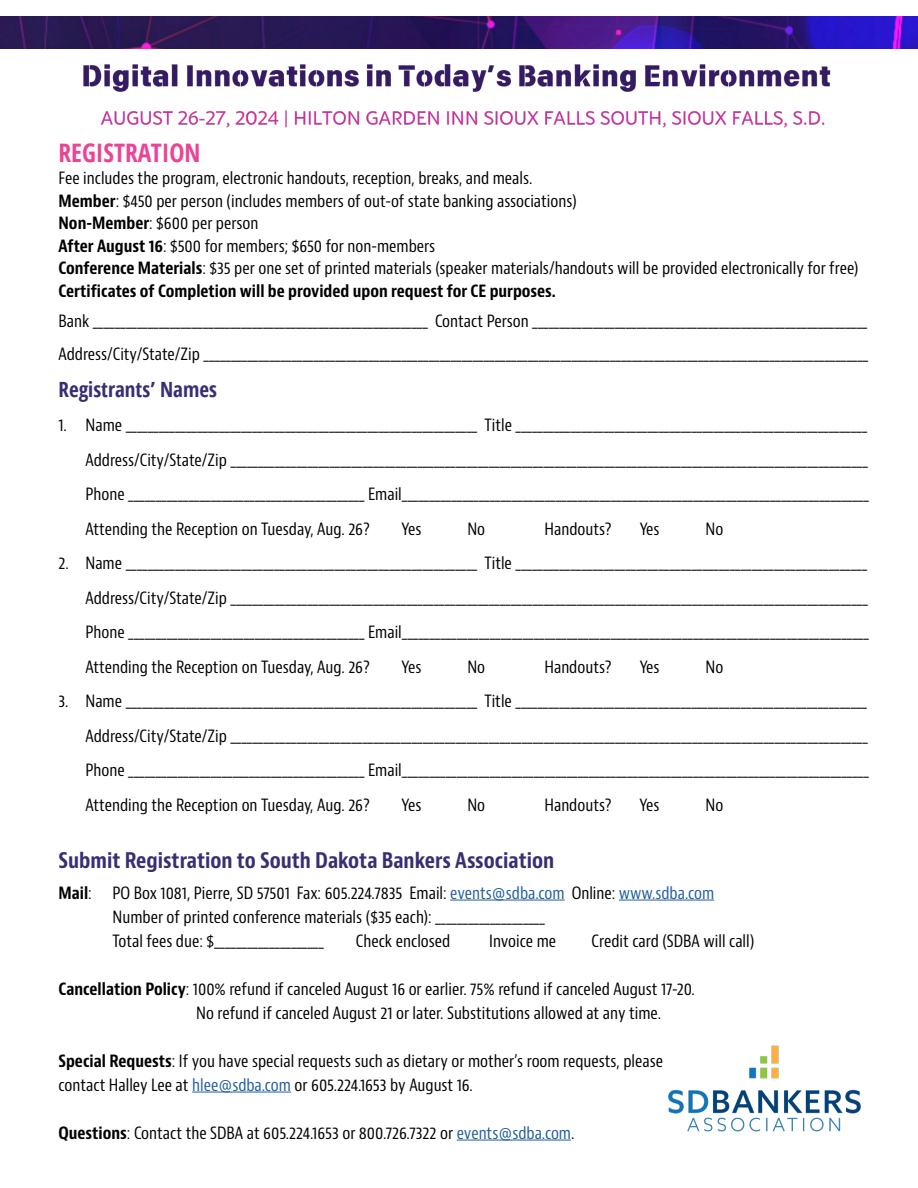
<style>
.page{position:relative;width:918px;height:1188px;background:#fff}
.page>*{position:absolute;margin:0;border:0;box-sizing:border-box;transform-origin:0 0}
.t1{font:700 condensed 25.5px "Open Sans";color:#eb4497}
.t2{font:700 condensed 21px "Bernino Sans";color:#382f73}
.t3{font:700 condensed 21px "Open Sans";color:#382f73}
.t4{font:condensed 16.5px/34.5px "Bernino Sans";color:#000}
.t5{font:700 condensed 16.5px "Bernino Sans";color:#000}
.s1{font-weight:700}
.s2{font-weight:400}
.s3{color:#215e9e}
</style>
<div class="page">
<hr style="left:450px;top:900px;width:115px;height:1px;background:#215e9e">
<hr style="left:619px;top:900px;width:95px;height:1px;background:#215e9e">
<hr style="left:192px;top:1092px;width:99px;height:1px;background:#215e9e">
<hr style="left:457px;top:1140px;width:114px;height:1px;background:#215e9e">
<img style="left:668px;top:1045px;width:193px;height:87px">
<img style="left:83px;top:64px;width:748px;height:64px">
<img style="left:0;top:16px;width:918px;height:33px">
<h1 class="t1" style="left:59px;top:135px;width:143px">REGISTRATION</h1>
<p class="t4" style="left:59px;top:168px;width:801px;line-height:22.5px">Fee includes the program, electronic handouts, reception, breaks, and meals.<br><span class="s1">Member</span>: $450 per person (includes members of out-of state banking associations)<br><span class="s1">Non-Member</span>: $600 per person<br><span class="s1">After August 16</span>: $500 for members; $650 for non-members<br><span class="s1">Conference Materials</span>: $35 per one set of printed materials (speaker materials/handouts will be provided electronically for free)<br><span class="s1">Certificates of Completion will be provided upon request for CE purposes.</span></p>
<p class="t4" style="left:59px;top:305px;width:811px;line-height:33px">Bank _____________________________________________________________ Contact Person _____________________________________________________________<br>Address/City/State/Zip _________________________________________________________________________________________________________________________</p>
<p class="t3" style="left:59px;top:374px;width:160px">Registrants’ Names</p>
<p class="t4" style="left:86px;top:408px;width:785px;text-align:justify;text-indent:-27px">1. Name ________________________________________________________________ Title ________________________________________________________________ Address/City/State/Zip ____________________________________________________________________________________________________________________ Phone ___________________________________________ Email_____________________________________________________________________________________ Attending the Reception on Tuesday, Aug. 26?</p>
<p class="t4" style="left:402px;top:512px;width:21px">Yes</p>
<p class="t4" style="left:467px;top:512px;width:19px">No</p>
<p class="t4" style="left:545px;top:512px;width:68px">Handouts?</p>
<p class="t4" style="left:640px;top:512px;width:21px">Yes</p>
<p class="t4" style="left:706px;top:512px;width:19px">No</p>
<p class="t4" style="left:86px;top:546px;width:785px;text-align:justify;text-indent:-27px">2. Name ________________________________________________________________ Title ________________________________________________________________ Address/City/State/Zip ____________________________________________________________________________________________________________________ Phone ___________________________________________ Email_____________________________________________________________________________________ Attending the Reception on Tuesday, Aug. 26?</p>
<p class="t4" style="left:402px;top:650px;width:21px">Yes</p>
<p class="t4" style="left:467px;top:650px;width:19px">No</p>
<p class="t4" style="left:545px;top:650px;width:68px">Handouts?</p>
<p class="t4" style="left:640px;top:650px;width:21px">Yes</p>
<p class="t4" style="left:706px;top:650px;width:19px">No</p>
<p class="t4" style="left:85px;top:684px;width:785px;text-align:justify;text-indent:-27px">3. Name ________________________________________________________________ Title ________________________________________________________________ Address/City/State/Zip ____________________________________________________________________________________________________________________ Phone ___________________________________________ Email_____________________________________________________________________________________ Attending the Reception on Tuesday, Aug. 26?</p>
<p class="t4" style="left:402px;top:788px;width:21px">Yes</p>
<p class="t4" style="left:467px;top:788px;width:19px">No</p>
<p class="t4" style="left:544px;top:788px;width:68px">Handouts?</p>
<p class="t4" style="left:640px;top:788px;width:21px">Yes</p>
<p class="t4" style="left:706px;top:788px;width:19px">No</p>
<p class="t2" style="left:59px;top:847px;width:497px">Submit Registration to South Dakota Bankers Association</p>
<p class="t5" style="left:59px;top:882px;width:35px">Mail<span class="s2">:</span></p>
<p class="t4" style="left:113px;top:881px;width:603px;line-height:24px">PO Box 1081, Pierre, SD 57501 Fax: 605.224.7835 Email: <span class="s3">events@sdba.com</span> Online: <span class="s3">www.sdba.com<br></span>Number of printed conference materials ($35 each): ____________________<br>Total fees due: $____________________</p>
<p class="t4" style="left:356px;top:924px;width:96px">Check enclosed</p>
<p class="t4" style="left:489px;top:924px;width:69px">Invoice me</p>
<p class="t4" style="left:592px;top:924px;width:164px">Credit card (SDBA will call)</p>
<p class="t4" style="left:196px;top:977px;width:500px;line-height:24px;text-indent:-138px"><span class="s1">Cancellation Policy</span>: 100% refund if canceled August 16 or earlier. 75% refund if canceled August 17-20.<br>No refund if canceled August 21 or later. Substitutions allowed at any time.</p>
<p class="t4" style="left:59px;top:1049px;width:606px;line-height:24px"><span class="s1">Special Requests</span>: If you have special requests such as dietary or mother’s room requests, please contact Halley Lee at <span class="s3">hlee@sdba.com</span> or 605.224.1653 by August 16.</p>
<p class="t4" style="left:59px;top:1116px;width:517px"><span class="s1">Questions</span>: Contact the SDBA at 605.224.1653 or 800.726.7322 or <span class="s3">events@sdba.com</span>.</p>
</div>
